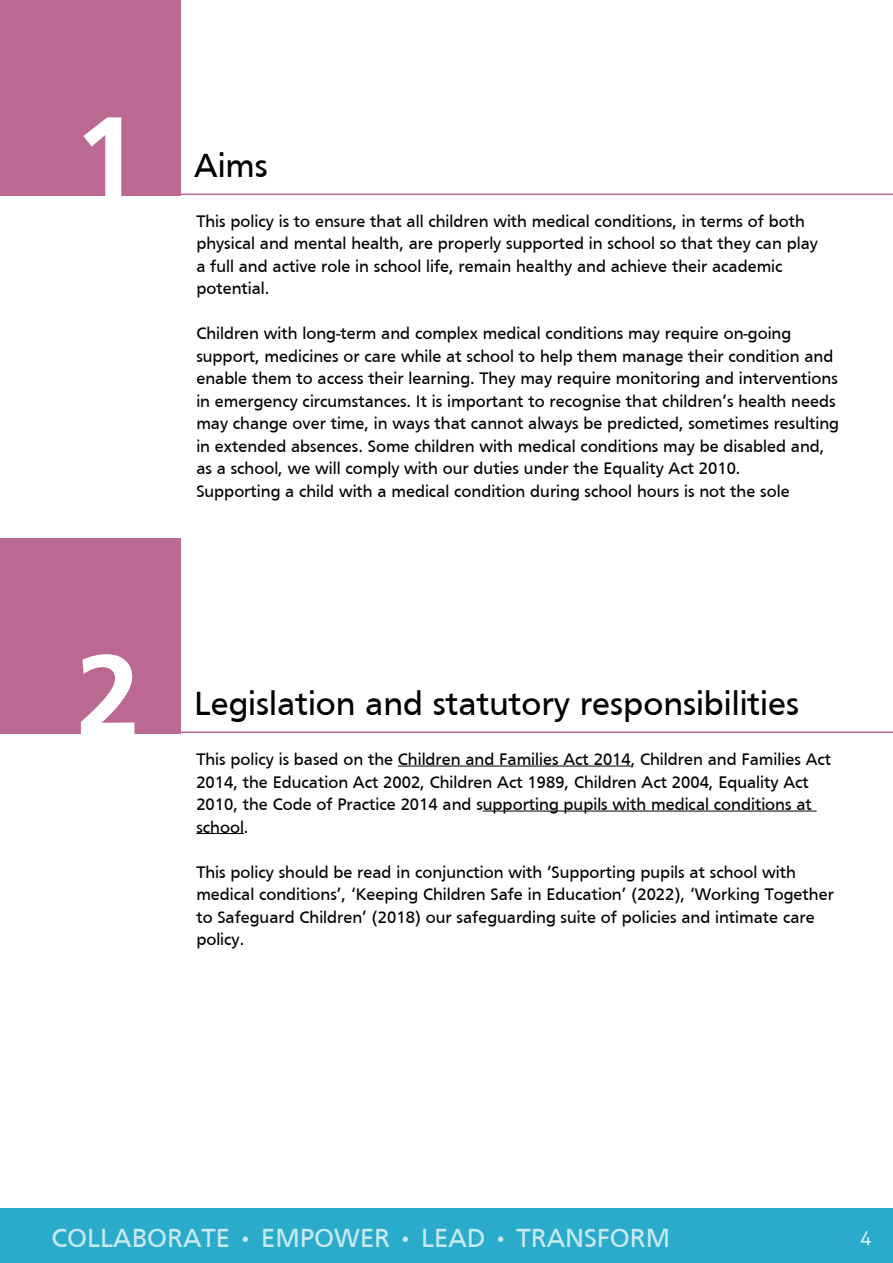
<style>
.page{position:relative;width:893px;height:1263px;background:#fff}
.page>*{position:absolute;margin:0;border:0;box-sizing:border-box;transform-origin:0 0}
.t1{font:700 119.85px "Frutiger";color:#fff}
.t2{font:34.5px "Frutiger";color:#000}
.t3{font:27px "Frutiger";color:#caeaf2}
.t4{font:300 19.5px "Aller";color:#fff}
.t5{font:17.25px/22.5px "Frutiger";color:#000}
</style>
<div class="page">
<div style="left:0;top:1209px;width:893px;height:54px;background:#2babcc"></div>
<hr style="left:181px;top:194px;width:712px;height:1px;background:#bb6992">
<div style="left:0;top:0;width:180px;height:196px;background:#bb6992"></div>
<hr style="left:181px;top:731px;width:712px;height:2px;background:#bb6992">
<div style="left:0;top:538px;width:180px;height:195px;background:#bb6992"></div>
<hr style="left:398px;top:766px;width:233px;height:1px;background:#000">
<hr style="left:483px;top:811px;width:334px;height:1px;background:#000">
<hr style="left:196px;top:833px;width:48px;height:1px;background:#000">
<h1 class="t1" style="left:76px;top:88px;width:66px">1</h1>
<h2 class="t2" style="left:194px;top:146px;width:75px">Aims</h2>
<p class="t5" style="left:196px;top:209px;width:623px">This policy is to ensure that all children with medical conditions, in terms of both physical and mental health, are properly supported in school so that they can play a full and active role in school life, remain healthy and achieve their academic potential.</p>
<p class="t5" style="left:196px;top:322px;width:644px">Children with long-term and complex medical conditions may require on-going support, medicines or care while at school to help them manage their condition and enable them to access their learning. They may require monitoring and interventions in emergency circumstances. It is important to recognise that children’s health needs may change over time, in ways that cannot always be predicted, sometimes resulting in extended absences. Some children with medical conditions may be disabled and, as a school, we will comply with our duties under the Equality Act 2010.<br>Supporting a child with a medical condition during school hours is not the sole</p>
<h1 class="t1" style="left:76px;top:626px;width:66px">2</h1>
<h2 class="t2" style="left:194px;top:683px;width:606px">Legislation and statutory responsibilities</h2>
<p class="t5" style="left:196px;top:748px;width:636px">This policy is based on the Children and Families Act 2014, Children and Families Act 2014, the Education Act 2002, Children Act 1989, Children Act 2004, Equality Act 2010, the Code of Practice 2014 and supporting pupils with medical conditions at school.</p>
<p class="t5" style="left:196px;top:860px;width:639px">This policy should be read in conjunction with ‘Supporting pupils at school with medical conditions’, ‘Keeping Children Safe in Education’ (2022), ‘Working Together to Safeguard Children’ (2018) our safeguarding suite of policies and intimate care policy.</p>
<h3 class="t3" style="left:52px;top:1222px;width:620px">COLLABORATE • EMPOWER • LEAD • TRANSFORM</h3>
<p class="t4" style="left:860px;top:1225px;width:13px">4</p>
</div>
